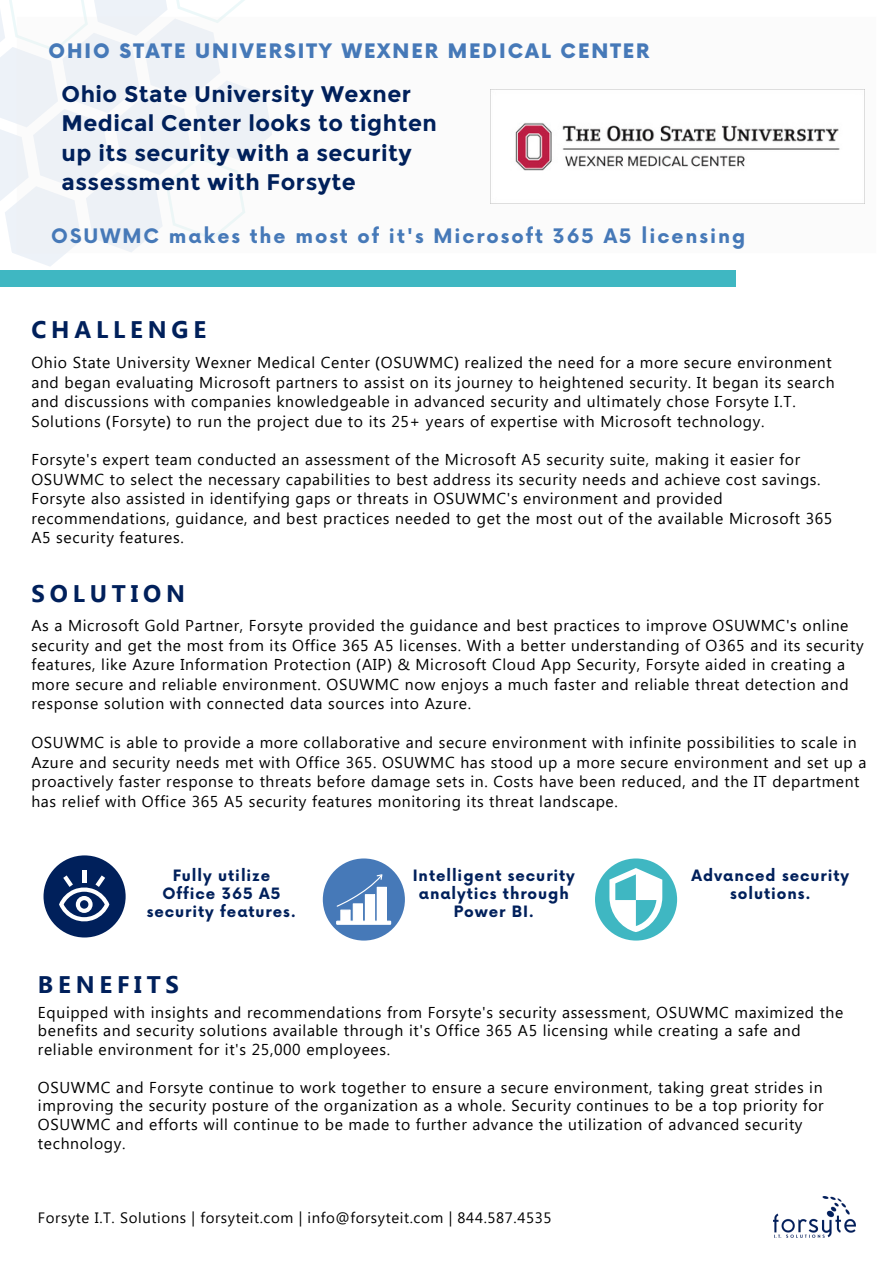
<style>
.page{position:relative;width:893px;height:1264px;background:#fff}
.page>*{position:absolute;margin:0;border:0;box-sizing:border-box;transform-origin:0 0}
.t1{font:700 24px "Segoe UI";letter-spacing:.2em;color:#00205b}
.t2{font:700 22.5px/29.2px "Montserrat";letter-spacing:.02em;color:#00205b}
.t3{font:700 19.5px "Now";letter-spacing:.1em;color:#4679b8}
.t4{font:900 19.5px "Now";letter-spacing:.1em;color:#4679b8}
.t5{font:15.75px/19.5px "Segoe UI";letter-spacing:.04em;color:#000}
.t6{font:700 15.3px/18px "Now";letter-spacing:.06em;color:#00205b;text-align:center}
.t7{font:15px "Segoe UI";letter-spacing:.04em;color:#000}
.s1{font-family:"Noto Sans"}
</style>
<div class="page">
<div style="left:0;top:271px;width:735px;height:15px;background:#3fb7c2"></div>
<div style="left:43px;top:855px;width:83px;height:82px;background:#00205b;border-radius:50%"></div>
<div style="left:323px;top:858px;width:82px;height:82px;background:#4679b8;border-radius:50%"></div>
<div style="left:595px;top:858px;width:82px;height:82px;background:#3fb7c2;border-radius:50%"></div>
<svg style="left:609px;top:868px;width:53px;height:64px"></svg>
<hr style="left:82px;top:870px;width:4px;height:13px;background:#fff">
<svg style="left:59px;top:875px;width:50px;height:47px"></svg>
<hr style="left:336px;top:920px;width:55px;height:4px;background:#fff">
<svg style="left:336px;top:874px;width:51px;height:48px"></svg>
<svg style="left:0;top:0;width:288px;height:271px"></svg>
<svg style="left:17px;top:17px;width:848px;height:236px"></svg>
<img style="left:773px;top:1196px;width:82px;height:41px">
<img style="left:490px;top:89px;width:374px;height:115px">
<p class="t4" style="left:49px;top:40px;width:602px">OHIO STATE UNIVERSITY WEXNER MEDICAL CENTER</p>
<h2 class="t2" style="left:62px;top:79px;width:376px">Ohio State University Wexner<br>Medical Center looks to tighten up its security with a security assessment with Forsyte</h2>
<p class="t3" style="left:51px;top:225px;width:695px">OSUWMC makes the most of it's Microsoft 365 A5 licensing</p>
<h1 class="t1" style="left:31px;top:312px;width:176px">CHALLENGE</h1>
<p class="t5" style="left:31px;top:352px;width:804px">Ohio State University Wexner Medical Center <span class="s1">(</span>OSUWMC<span class="s1">)</span> realized the need for a more secure environment and began evaluating Microsoft partners to assist on its journey to heightened security. It began its search and discussions with companies knowledgeable in advanced security and ultimately chose Forsyte I.T.<br>Solutions <span class="s1">(</span>Forsyte<span class="s1">)</span> to run the project due to its 25+ years of expertise with Microsoft technology.</p>
<p class="t5" style="left:31px;top:449px;width:802px">Forsyte's expert team conducted an assessment of the Microsoft A5 security suite, making it easier for OSUWMC to select the necessary capabilities to best address its security needs and achieve cost savings.<br>Forsyte also assisted in identifying gaps or threats in OSUWMC's environment and provided recommendations, guidance, and best practices needed to get the most out of the available Microsoft 365<br>A5 security features.</p>
<h1 class="t1" style="left:31px;top:576px;width:155px">SOLUTION</h1>
<p class="t5" style="left:31px;top:615px;width:833px">As a Microsoft Gold Partner, Forsyte provided the guidance and best practices to improve OSUWMC's online security and get the most from its Office 365 A5 licenses. With a better understanding of O365 and its security features, like Azure Information Protection <span class="s1">(</span>AIP<span class="s1">)</span> &amp; Microsoft Cloud App Security, Forsyte aided in creating a more secure and reliable environment. OSUWMC now enjoys a much faster and reliable threat detection and response solution with connected data sources into Azure.</p>
<p class="t5" style="left:31px;top:732px;width:836px">OSUWMC is able to provide a more collaborative and secure environment with infinite possibilities to scale in Azure and security needs met with Office 365. OSUWMC has stood up a more secure environment and set up a proactively faster response to threats before damage sets in. Costs have been reduced, and the IT department has relief with Office 365 A5 security features monitoring its threat landscape.</p>
<p class="t6" style="left:147px;top:867px;width:151px">Fully utilize<br>Office 365 A5 security features.</p>
<p class="t6" style="left:691px;top:867px;width:159px">Advanced security solutions.</p>
<p class="t6" style="left:413px;top:867px;width:164px">Intelligent security analytics through<br>Power BI.</p>
<h1 class="t1" style="left:38px;top:967px;width:142px">BENEFITS</h1>
<p class="t5" style="left:38px;top:1001px;width:806px;line-height:18.8px">Equipped with insights and recommendations from Forsyte's security assessment, OSUWMC maximized the benefits and security solutions available through it's Office 365 A5 licensing while creating a safe and reliable environment for it's 25,000 employees.</p>
<p class="t5" style="left:38px;top:1076px;width:787px;line-height:18.8px">OSUWMC and Forsyte continue to work together to ensure a secure environment, taking great strides in improving the security posture of the organization as a whole. Security continues to be a top priority for OSUWMC and efforts will continue to be made to further advance the utilization of advanced security technology.</p>
<p class="t7" style="left:38px;top:1206px;width:515px">Forsyte I.T. Solutions | forsyteit.com | info@forsyteit.com | 844.587.4535</p>
</div>
